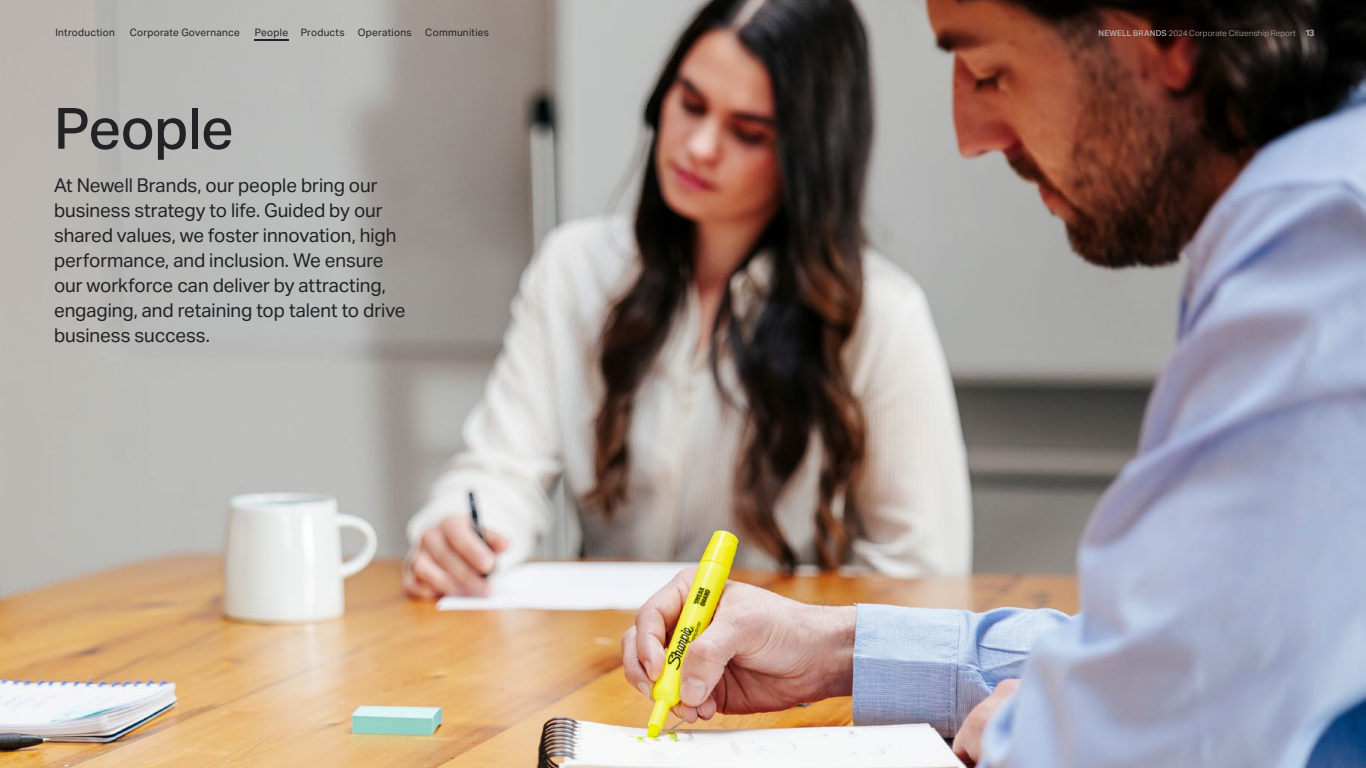
<style>
.page{position:relative;width:1366px;height:768px;background:#fff}
.page>*{position:absolute;margin:0;border:0;box-sizing:border-box;transform-origin:0 0}
.t1{font:500 57px "Aktiv Grotesk";letter-spacing:-.01em;color:#232226}
.t2{font:19px/25px "Aktiv Grotesk";letter-spacing:-.01em;color:#232226}
.t3{font:10.2px "Aktiv Grotesk";letter-spacing:.02em;color:#232226}
.t4{font:300 8px "Aktiv Grotesk";letter-spacing:.02em;color:#bcbab7}
.s1{font-weight:500}
.s2{font-weight:600;font-size:9px}
</style>
<div class="page">
<img style="left:0;top:0;width:1366px;height:768px">
<hr style="left:255px;top:40px;width:34px;height:1px;background:#232226">
<p class="t3" style="left:55px;top:27px;width:61px">Introduction</p>
<p class="t3" style="left:130px;top:26px;width:112px">Corporate Governance</p>
<p class="t3" style="left:255px;top:26px;width:91px">People Products</p>
<p class="t3" style="left:358px;top:26px;width:55px">Operations</p>
<p class="t3" style="left:425px;top:26px;width:65px">Communities</p>
<p class="t4" style="left:1099px;top:28px;width:217px"><span class="s1">NEWELL BRANDS</span> 2024 Corporate Citizenship Report <span class="s2">13</span></p>
<h1 class="t1" style="left:54px;top:96px;width:181px">People</h1>
<p class="t2" style="left:54px;top:173px;width:353px">At Newell Brands, our people bring our business strategy to life. Guided by our shared values, we foster innovation, high performance, and inclusion. We ensure our workforce can deliver by attracting, engaging, and retaining top talent to drive business success.</p>
</div>
